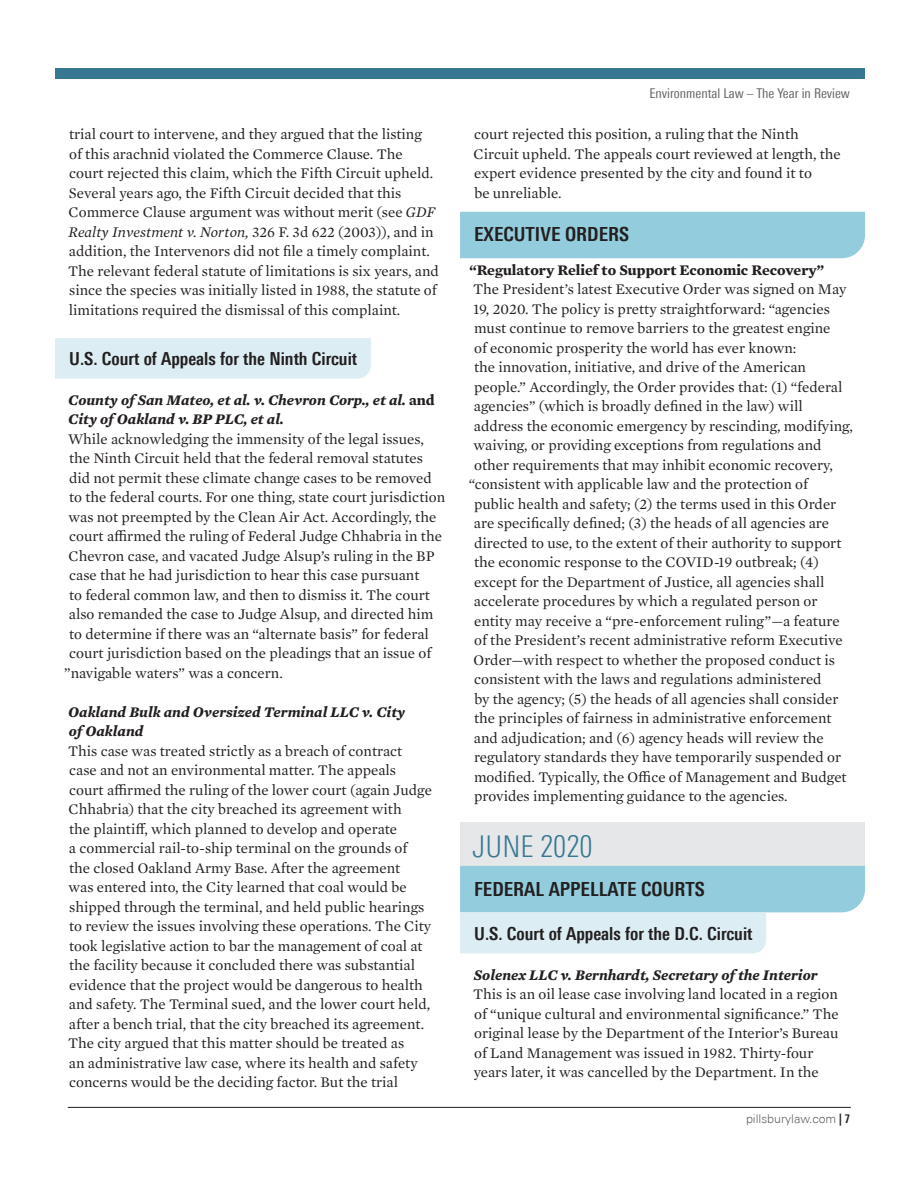
<style>
.page{position:relative;width:918px;height:1188px;background:#fff}
.page>*{position:absolute;margin:0;border:0;box-sizing:border-box;transform-origin:0 0}
.First_Page_-_Subtitl{font:300 condensed 30px "Univers Next Pro";color:#377792}
.Body_-_Header_1{font:700 condensed 19.5px "Univers Next Pro";color:#231f20}
.Body_-_Header_2{font:700 condensed 18px "Univers Next Pro";color:#231f20}
.Body_-_Main{font:15px/19.5px "Mercury Text G1";color:#231f20}
.body_bold_no_space{font:italic 700 15px/19.5px "Mercury Text G1";color:#231f20}
.body_bold_no_space-2{font:700 15px "Mercury Text G1";color:#231f20}
.t1{font:condensed 13.5px "Univers Next Pro";color:#636366}
.t2{font:300 12px "Univers Next Pro";color:#636366}
.s1{font-style:italic}
.s2{font-style:normal}
.s3{font-weight:700;font-stretch:condensed;color:#231f20}
</style>
<div class="page">
<div style="left:55px;top:338px;width:316px;height:41px;background:#dceef3"></div>
<div style="left:460px;top:212px;width:405px;height:46px;background:#93cddd"></div>
<div style="left:460px;top:822px;width:405px;height:57px;background:#e6e7e9"></div>
<svg style="left:460px;top:866px;width:405px;height:87px;background:#b9dee8"></svg>
<hr style="left:68px;top:1107px;width:783px;height:1px;background:#231f20">
<div style="left:55px;top:68px;width:810px;height:11px;background:#377792"></div>
<p class="Body_-_Main" style="left:68px;top:124px;width:372px">trial court to intervene, and they argued that the listing<br>of this arachnid violated the Commerce Clause. The court rejected this claim, which the Fifth Circuit upheld.<br>Several years ago, the Fifth Circuit decided that this Commerce Clause argument was without merit (see <span class="s1">GDF Realty Investment v. Norton,</span> 326 F. 3d 622 (2003)), and in addition, the Intervenors did not file a timely complaint.<br>The relevant federal statute of limitations is six years, and since the species was initially listed in 1988, the statute of limitations required the dismissal of this complaint.</p>
<p class="Body_-_Header_2" style="left:69px;top:348px;width:289px">U.S. Court of Appeals for the Ninth Circuit</p>
<p class="body_bold_no_space" style="left:68px;top:389px;width:368px">County of San Mateo, et al. v. Chevron Corp., et al. <span class="s2">and<br></span>City of Oakland v. BP PLC, et al.</p>
<p class="Body_-_Main" style="left:68px;top:428px;width:357px">While acknowledging the immensity of the legal issues,</p>
<p class="Body_-_Main" style="left:69px;top:448px;width:355px">the Ninth Circuit held that the federal removal statutes</p>
<p class="Body_-_Main" style="left:69px;top:467px;width:364px">did not permit these climate change cases to be removed</p>
<p class="Body_-_Main" style="left:69px;top:487px;width:378px">to the federal courts. For one thing, state court jurisdiction</p>
<p class="Body_-_Main" style="left:69px;top:506px;width:369px">was not preempted by the Clean Air Act. Accordingly, the</p>
<p class="Body_-_Main" style="left:69px;top:526px;width:374px">court affirmed the ruling of Federal Judge Chhabria in the</p>
<p class="Body_-_Main" style="left:69px;top:545px;width:368px">Chevron case, and vacated Judge Alsup’s ruling in the BP</p>
<p class="Body_-_Main" style="left:69px;top:565px;width:352px">case that he had jurisdiction to hear this case pursuant</p>
<p class="Body_-_Main" style="left:69px;top:584px;width:362px">to federal common law, and then to dismiss it. The court</p>
<p class="Body_-_Main" style="left:69px;top:604px;width:366px">also remanded the case to Judge Alsup, and directed him</p>
<p class="Body_-_Main" style="left:69px;top:623px;width:361px">to determine if there was an “alternate basis” for federal</p>
<p class="Body_-_Main" style="left:69px;top:643px;width:364px">court jurisdiction based on the pleadings that an issue of</p>
<p class="Body_-_Main" style="left:64px;top:662px;width:220px">”navigable waters” was a concern.</p>
<p class="body_bold_no_space" style="left:68px;top:701px;width:339px">Oakland Bulk and Oversized Terminal LLC v. City of Oakland</p>
<p class="Body_-_Main" style="left:68px;top:740px;width:365px">This case was treated strictly as a breach of contract case and not an environmental matter. The appeals court affirmed the ruling of the lower court (again Judge Chhabria) that the city breached its agreement with<br>the plaintiff, which planned to develop and operate<br>a commercial rail-to-ship terminal on the grounds of<br>the closed Oakland Army Base. After the agreement<br>was entered into, the City learned that coal would be shipped through the terminal, and held public hearings to review the issues involving these operations. The City took legislative action to bar the management of coal at the facility because it concluded there was substantial evidence that the project would be dangerous to health and safety. The Terminal sued, and the lower court held, after a bench trial, that the city breached its agreement.<br>The city argued that this matter should be treated as<br>an administrative law case, where its health and safety concerns would be the deciding factor. But the trial</p>
<p class="t1" style="left:649px;top:86px;width:202px">Environmental Law – The Year in Review</p>
<p class="Body_-_Main" style="left:474px;top:124px;width:369px">court rejected this position, a ruling that the Ninth Circuit upheld. The appeals court reviewed at length, the expert evidence presented by the city and found it to<br>be unreliable.</p>
<p class="Body_-_Header_1" style="left:474px;top:223px;width:156px">EXECUTIVE ORDERS</p>
<p class="body_bold_no_space-2" style="left:469px;top:258px;width:356px">“Regulatory Relief to Support Economic Recovery”</p>
<p class="Body_-_Main" style="left:473px;top:278px;width:375px">The President’s latest Executive Order was signed on May</p>
<p class="Body_-_Main" style="left:473px;top:298px;width:358px">19, 2020. The policy is pretty straightforward: “agencies</p>
<p class="Body_-_Main" style="left:474px;top:317px;width:358px">must continue to remove barriers to the greatest engine</p>
<p class="Body_-_Main" style="left:474px;top:337px;width:324px">of economic prosperity the world has ever known:</p>
<p class="Body_-_Main" style="left:474px;top:356px;width:334px">the innovation, initiative, and drive of the American</p>
<p class="Body_-_Main" style="left:474px;top:376px;width:370px">people.” Accordingly, the Order provides that: (1) “federal</p>
<p class="Body_-_Main" style="left:474px;top:395px;width:330px">agencies” (which is broadly defined in the law) will</p>
<p class="Body_-_Main" style="left:474px;top:415px;width:380px">address the economic emergency by rescinding, modifying,</p>
<p class="Body_-_Main" style="left:474px;top:434px;width:350px">waiving, or providing exceptions from regulations and</p>
<p class="Body_-_Main" style="left:474px;top:454px;width:360px">other requirements that may inhibit economic recovery,</p>
<p class="Body_-_Main" style="left:469px;top:473px;width:341px">“consistent with applicable law and the protection of</p>
<p class="Body_-_Main" style="left:474px;top:493px;width:364px">public health and safety; (2) the terms used in this Order</p>
<p class="Body_-_Main" style="left:474px;top:512px;width:357px">are specifically defined; (3) the heads of all agencies are</p>
<p class="Body_-_Main" style="left:474px;top:532px;width:369px">directed to use, to the extent of their authority to support</p>
<p class="Body_-_Main" style="left:474px;top:551px;width:347px">the economic response to the COVID-19 outbreak; (4)</p>
<p class="Body_-_Main" style="left:474px;top:571px;width:352px">except for the Department of Justice, all agencies shall</p>
<p class="Body_-_Main" style="left:474px;top:590px;width:345px">accelerate procedures by which a regulated person or</p>
<p class="Body_-_Main" style="left:474px;top:610px;width:367px">entity may receive a “pre-enforcement ruling”—a feature</p>
<p class="Body_-_Main" style="left:474px;top:629px;width:370px">of the President’s recent administrative reform Executive</p>
<p class="Body_-_Main" style="left:474px;top:649px;width:363px">Order—with respect to whether the proposed conduct is</p>
<p class="Body_-_Main" style="left:474px;top:668px;width:349px">consistent with the laws and regulations administered</p>
<p class="Body_-_Main" style="left:474px;top:688px;width:366px">by the agency; (5) the heads of all agencies shall consider</p>
<p class="Body_-_Main" style="left:474px;top:707px;width:359px">the principles of fairness in administrative enforcement</p>
<p class="Body_-_Main" style="left:474px;top:727px;width:351px">and adjudication; and (6) agency heads will review the</p>
<p class="Body_-_Main" style="left:474px;top:746px;width:369px">regulatory standards they have temporarily suspended or</p>
<p class="Body_-_Main" style="left:474px;top:766px;width:374px">modified. Typically, the Office of Management and Budget</p>
<p class="Body_-_Main" style="left:474px;top:785px;width:315px">provides implementing guidance to the agencies.</p>
<p class="First_Page_-_Subtitl" style="left:472px;top:829px;width:122px">JUNE 2020</p>
<p class="Body_-_Header_1" style="left:474px;top:877px;width:232px">FEDERAL APPELLATE COURTS</p>
<p class="Body_-_Header_2" style="left:474px;top:923px;width:280px">U.S. Court of Appeals for the D.C. Circuit</p>
<p class="body_bold_no_space" style="left:474px;top:964px;width:345px">Solenex LLC v. Bernhardt, Secretary of the Interior</p>
<p class="Body_-_Main" style="left:473px;top:984px;width:367px">This is an oil lease case involving land located in a region of “unique cultural and environmental significance.” The original lease by the Department of the Interior’s Bureau of Land Management was issued in 1982. Thirty-four years later, it was cancelled by the Department. In the</p>
<p class="t2" style="left:746px;top:1112px;width:106px">pillsburylaw.com <span class="s3">| 7</span></p>
</div>
